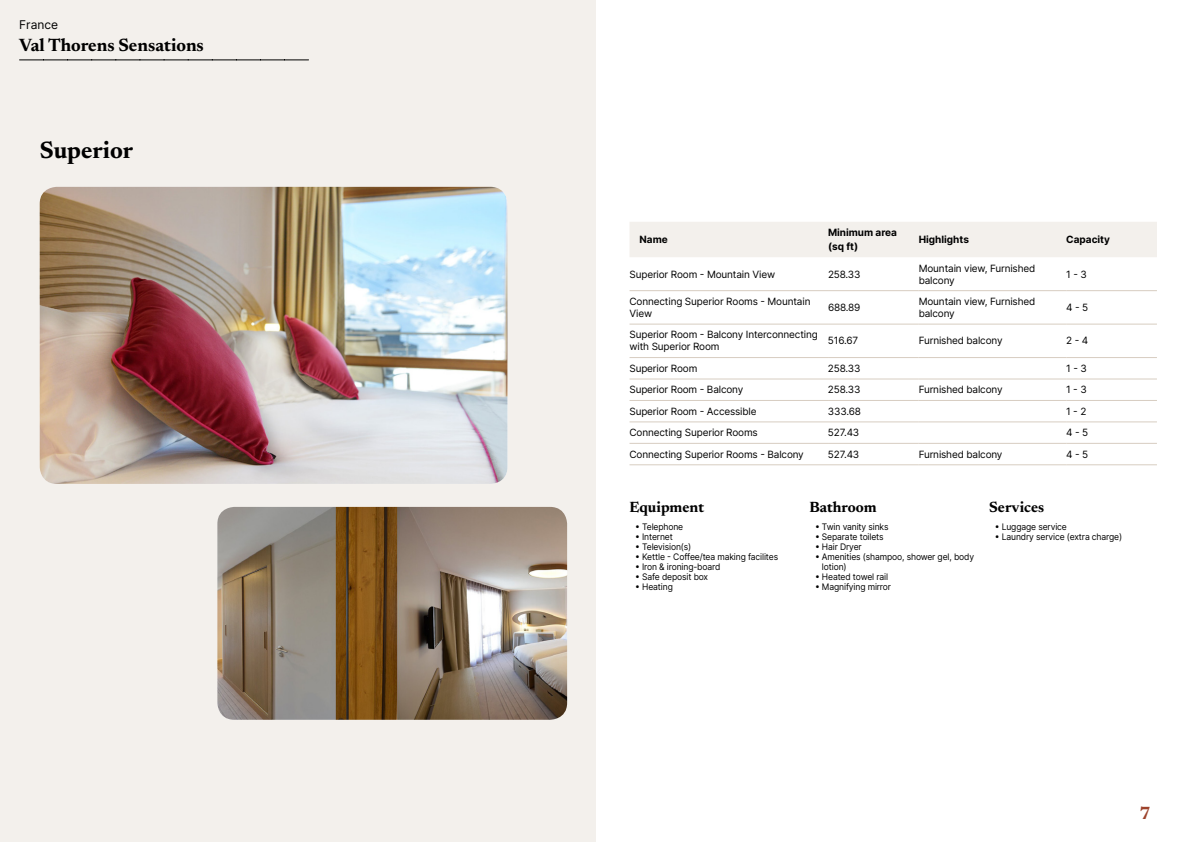
<style>
.page{position:relative;width:1191px;height:842px;background:#fff}
.page>*{position:absolute;margin:0;border:0;box-sizing:border-box;transform-origin:0 0}
.t1{font:700 24px "Newsreader 24 pt";color:#000}
.t2{font:700 18px "Newsreader 24 pt";color:#000}
.t3{font:700 18px "Newsreader 24 pt";color:#9d432c}
.t4{font:700 15px "Newsreader 24 pt";color:#000}
.t5{font:12px "Inter";color:#000}
.t6{font:10px/12px "Inter";letter-spacing:-.015em;color:#000}
.t7{font:700 10px/14px "Inter";color:#000}
.t8{font:9px/10px "Inter";letter-spacing:-.015em;color:#000;scale:.95 1}
</style>
<div class="page">
<div style="left:0;top:0;width:595px;height:842px;background:#f3f0ec"></div>
<img style="left:40px;top:187px;width:467px;height:297px">
<img style="left:217px;top:507px;width:350px;height:213px">
<svg style="left:20px;top:60px;width:288px;height:1px"></svg>
<div style="left:630px;top:222px;width:527px;height:35px;background:#f3f0ec"></div>
<hr style="left:629px;top:290px;width:199px;height:1px;background:#d7cdc1">
<hr style="left:828px;top:290px;width:90px;height:1px;background:#d7cdc1">
<hr style="left:918px;top:290px;width:148px;height:1px;background:#d7cdc1">
<hr style="left:1066px;top:290px;width:91px;height:1px;background:#d7cdc1">
<hr style="left:629px;top:324px;width:199px;height:1px;background:#d7cdc1">
<hr style="left:828px;top:324px;width:90px;height:1px;background:#d7cdc1">
<hr style="left:918px;top:324px;width:148px;height:1px;background:#d7cdc1">
<hr style="left:1066px;top:324px;width:91px;height:1px;background:#d7cdc1">
<hr style="left:629px;top:357px;width:199px;height:1px;background:#d7cdc1">
<hr style="left:828px;top:357px;width:90px;height:1px;background:#d7cdc1">
<hr style="left:918px;top:357px;width:148px;height:1px;background:#d7cdc1">
<hr style="left:1066px;top:357px;width:91px;height:1px;background:#d7cdc1">
<hr style="left:629px;top:378px;width:199px;height:1px;background:#d7cdc1">
<hr style="left:828px;top:378px;width:90px;height:1px;background:#d7cdc1">
<hr style="left:918px;top:378px;width:148px;height:1px;background:#d7cdc1">
<hr style="left:1066px;top:378px;width:91px;height:1px;background:#d7cdc1">
<hr style="left:629px;top:400px;width:199px;height:1px;background:#d7cdc1">
<hr style="left:828px;top:400px;width:90px;height:1px;background:#d7cdc1">
<hr style="left:918px;top:400px;width:148px;height:1px;background:#d7cdc1">
<hr style="left:1066px;top:400px;width:91px;height:1px;background:#d7cdc1">
<hr style="left:629px;top:421px;width:199px;height:1px;background:#d7cdc1">
<hr style="left:828px;top:421px;width:90px;height:1px;background:#d7cdc1">
<hr style="left:918px;top:421px;width:148px;height:1px;background:#d7cdc1">
<hr style="left:1066px;top:421px;width:91px;height:1px;background:#d7cdc1">
<hr style="left:629px;top:443px;width:199px;height:1px;background:#d7cdc1">
<hr style="left:828px;top:443px;width:90px;height:1px;background:#d7cdc1">
<hr style="left:918px;top:443px;width:148px;height:1px;background:#d7cdc1">
<hr style="left:1066px;top:443px;width:91px;height:1px;background:#d7cdc1">
<hr style="left:629px;top:464px;width:199px;height:1px;background:#d7cdc1">
<hr style="left:828px;top:464px;width:90px;height:1px;background:#d7cdc1">
<hr style="left:918px;top:464px;width:148px;height:1px;background:#d7cdc1">
<hr style="left:1066px;top:464px;width:91px;height:1px;background:#d7cdc1">
<p class="t5" style="left:19px;top:15px;width:40px">France</p>
<h2 class="t2" style="left:19px;top:32px;width:186px">Val Thorens Sensations</h2>
<h1 class="t1" style="left:40px;top:133px;width:95px">Superior</h1>
<p class="t7" style="left:639px;top:232px;width:30px">Name</p>
<p class="t7" style="left:828px;top:225px;width:70px">Minimum area (sq ft)</p>
<p class="t7" style="left:918px;top:232px;width:52px">Highlights</p>
<p class="t7" style="left:1066px;top:232px;width:45px">Capacity</p>
<p class="t6" style="left:629px;top:268px;width:147px">Superior Room - Mountain View</p>
<p class="t6" style="left:828px;top:268px;width:34px">258.33</p>
<p class="t6" style="left:918px;top:262px;width:118px">Mountain view, Furnished balcony</p>
<p class="t6" style="left:1066px;top:268px;width:22px">1 - 3</p>
<p class="t6" style="left:629px;top:295px;width:182px">Connecting Superior Rooms - Mountain<br>View</p>
<p class="t6" style="left:828px;top:301px;width:34px">688.89</p>
<p class="t6" style="left:918px;top:295px;width:118px">Mountain view, Furnished balcony</p>
<p class="t6" style="left:1066px;top:301px;width:24px">4 - 5</p>
<p class="t6" style="left:629px;top:329px;width:190px">Superior Room - Balcony Interconnecting with Superior Room</p>
<p class="t6" style="left:828px;top:335px;width:32px">516.67</p>
<p class="t6" style="left:918px;top:335px;width:85px">Furnished balcony</p>
<p class="t6" style="left:1066px;top:335px;width:24px">2 - 4</p>
<p class="t6" style="left:629px;top:362px;width:69px">Superior Room</p>
<p class="t6" style="left:828px;top:362px;width:34px">258.33</p>
<p class="t6" style="left:1066px;top:362px;width:22px">1 - 3</p>
<p class="t6" style="left:629px;top:383px;width:115px">Superior Room - Balcony</p>
<p class="t6" style="left:828px;top:383px;width:34px">258.33</p>
<p class="t6" style="left:918px;top:383px;width:85px">Furnished balcony</p>
<p class="t6" style="left:1066px;top:383px;width:22px">1 - 3</p>
<p class="t6" style="left:629px;top:405px;width:129px">Superior Room - Accessible</p>
<p class="t6" style="left:828px;top:405px;width:35px">333.68</p>
<p class="t6" style="left:1066px;top:405px;width:22px">1 - 2</p>
<p class="t6" style="left:629px;top:426px;width:130px">Connecting Superior Rooms</p>
<p class="t6" style="left:828px;top:426px;width:33px">527.43</p>
<p class="t6" style="left:1066px;top:426px;width:24px">4 - 5</p>
<p class="t6" style="left:629px;top:448px;width:176px">Connecting Superior Rooms - Balcony</p>
<p class="t6" style="left:828px;top:448px;width:33px">527.43</p>
<p class="t6" style="left:918px;top:448px;width:85px">Furnished balcony</p>
<p class="t6" style="left:1066px;top:448px;width:24px">4 - 5</p>
<h3 class="t4" style="left:629px;top:496px;width:76px">Equipment</h3>
<p class="t8" style="left:635px;top:522px;width:52px">• Telephone</p>
<p class="t8" style="left:635px;top:532px;width:41px">• Internet</p>
<p class="t8" style="left:635px;top:542px;width:61px">• Television(s)</p>
<p class="t8" style="left:635px;top:552px;width:152px">• Kettle - Coffee/tea making facilites</p>
<p class="t8" style="left:635px;top:562px;width:91px">• Iron &amp; ironing-board</p>
<p class="t8" style="left:635px;top:572px;width:78px">• Safe deposit box</p>
<p class="t8" style="left:635px;top:582px;width:41px">• Heating</p>
<h3 class="t4" style="left:809px;top:496px;width:69px">Bathroom</h3>
<p class="t8" style="left:815px;top:522px;width:79px">• Twin vanity sinks</p>
<p class="t8" style="left:815px;top:532px;width:74px">• Separate toilets</p>
<p class="t8" style="left:815px;top:542px;width:51px">• Hair Dryer</p>
<p class="t8" style="left:822px;top:552px;width:162px;text-indent:-7px">• Amenities (shampoo, shower gel, body lotion)</p>
<p class="t8" style="left:815px;top:572px;width:78px">• Heated towel rail</p>
<p class="t8" style="left:815px;top:582px;width:82px">• Magnifying mirror</p>
<h3 class="t4" style="left:989px;top:496px;width:57px">Services</h3>
<p class="t8" style="left:994px;top:522px;width:77px">• Luggage service</p>
<p class="t8" style="left:994px;top:532px;width:136px">• Laundry service (extra charge)</p>
<h2 class="t3" style="left:1139px;top:800px;width:13px">7</h2>
</div>
